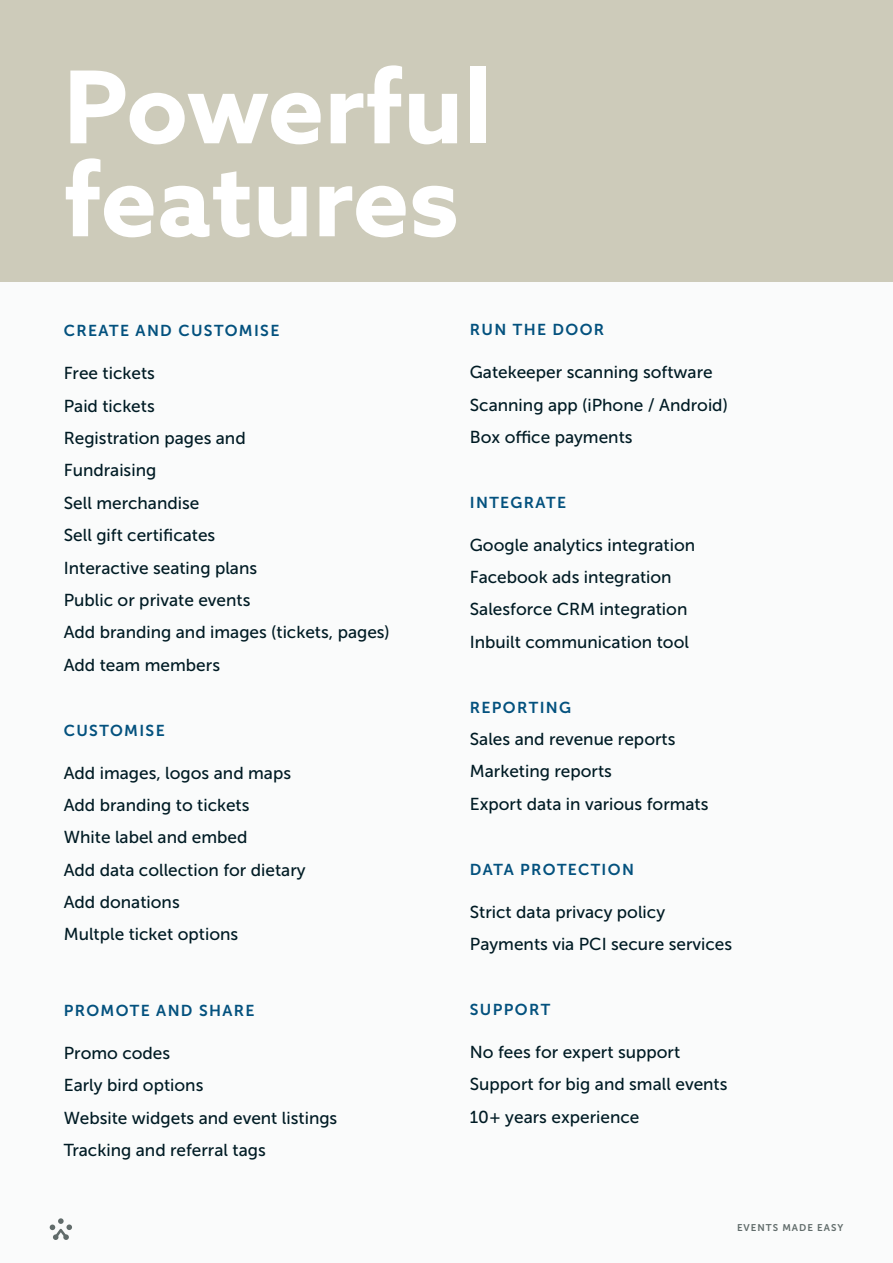
<style>
.page{position:relative;width:893px;height:1263px;background:#fafbfb}
.page>*{position:absolute;margin:0;border:0;box-sizing:border-box;transform-origin:0 0}
.t1{font:700 100.5px/93px "Azo Sans";color:#fff}
.t2{font:17.25px/32.4px "Museo Sans 500";color:#001b24}
.t3{font:15.75px "Museo Sans 700";letter-spacing:.085em;color:#03517e}
.t4{font:9.75px "Museo Sans 700";letter-spacing:.1em;color:#616c6b}
</style>
<div class="page">
<svg style="left:50px;top:1218px;width:22px;height:22px"></svg>
<div style="left:0;top:0;width:893px;height:281px;background:#cdcbba"></div>
<h1 class="t1" style="left:64px;top:59px;width:429px">Powerful features</h1>
<p class="t3" style="left:64px;top:322px;width:217px">CREATE AND CUSTOMISE</p>
<p class="t2" style="left:64px;top:357px;width:328px">Free tickets<br>Paid tickets<br>Registration pages and<br>Fundraising<br>Sell merchandise<br>Sell gift certificates<br>Interactive seating plans<br>Public or private events<br>Add branding and images (tickets, pages)<br>Add team members</p>
<p class="t3" style="left:64px;top:721px;width:102px">CUSTOMISE</p>
<p class="t2" style="left:64px;top:756px;width:243px">Add images, logos and maps<br>Add branding to tickets<br>White label and embed<br>Add data collection for dietary<br>Add donations<br>Multple ticket options</p>
<p class="t3" style="left:64px;top:1002px;width:192px">PROMOTE AND SHARE</p>
<p class="t2" style="left:64px;top:1037px;width:275px">Promo codes<br>Early bird options<br>Website widgets and event listings<br>Tracking and referral tags</p>
<p class="t3" style="left:470px;top:321px;width:136px">RUN THE DOOR</p>
<p class="t2" style="left:470px;top:356px;width:259px">Gatekeeper scanning software<br>Scanning app (iPhone / Android)<br>Box office payments</p>
<p class="t3" style="left:470px;top:493px;width:98px">INTEGRATE</p>
<p class="t2" style="left:470px;top:529px;width:227px">Google analytics integration<br>Facebook ads integration<br>Salesforce CRM integration<br>Inbuilt communication tool</p>
<p class="t3" style="left:470px;top:698px;width:103px">REPORTING</p>
<p class="t2" style="left:470px;top:723px;width:240px">Sales and revenue reports<br>Marketing reports<br>Export data in various formats</p>
<p class="t3" style="left:470px;top:860px;width:166px">DATA PROTECTION</p>
<p class="t2" style="left:470px;top:895px;width:264px">Strict data privacy policy<br>Payments via PCI secure services</p>
<p class="t3" style="left:470px;top:1000px;width:82px">SUPPORT</p>
<p class="t2" style="left:470px;top:1036px;width:259px">No fees for expert support<br>Support for big and small events<br>10+ years experience</p>
<p class="t4" style="left:737px;top:1222px;width:108px">EVENTS MADE EASY</p>
</div>
